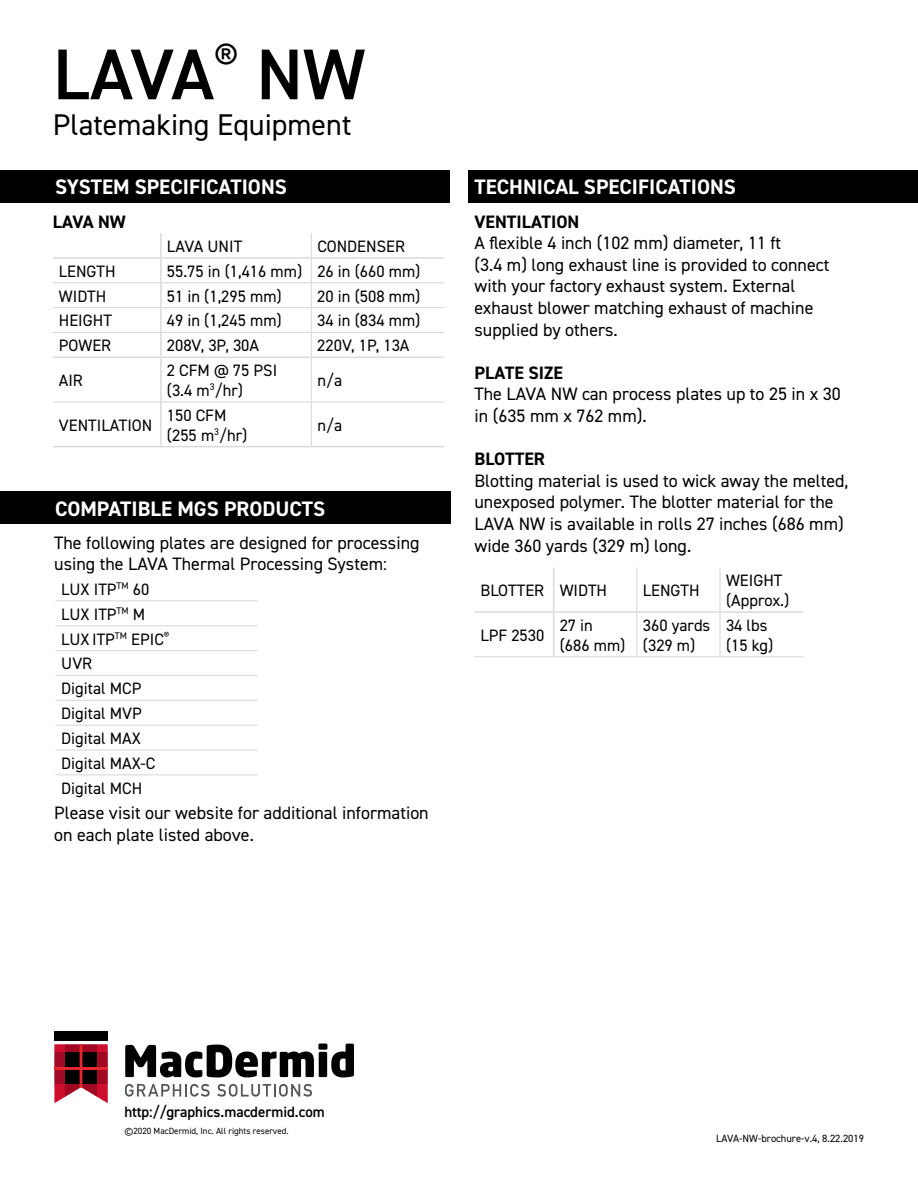
<style>
.page{position:relative;width:918px;height:1188px;background:#fff}
.page>*{position:absolute;margin:0;border:0;box-sizing:border-box;transform-origin:0 0}
.t1{font:600 72px "DIN2014";letter-spacing:-.02em;color:#000}
.t2{font:30px "DIN2014";color:#000}
.t3{font:700 21px "DIN2014";color:#fff}
.t4{font:18px/21.6px "DIN2014";color:#000}
.t5{font:700 18px "DIN2014";color:#000}
.t6{font:16.5px/24.9px "DIN2014";color:#000}
.t7{font:600 15px "DIN2014";color:#000}
.t8{font:10.5px "DIN2014";color:#000}
.t9{font:9px "DIN2014";color:#000}
</style>
<div class="page">
<svg style="left:54px;top:1044px;width:54px;height:59px"></svg>
<div style="left:54px;top:1031px;width:54px;height:9px;background:#000"></div>
<svg style="left:125px;top:1044px;width:229px;height:34px"></svg>
<svg style="left:125px;top:1084px;width:85px;height:13px"></svg>
<svg style="left:217px;top:1084px;width:95px;height:13px"></svg>
<div style="left:0;top:170px;width:450px;height:32px;background:#000"></div>
<div style="left:469px;top:170px;width:449px;height:32px;background:#000"></div>
<div style="left:0;top:491px;width:450px;height:32px;background:#000"></div>
<hr style="left:55px;top:600px;width:203px;height:1px;background:#d9dada">
<hr style="left:55px;top:625px;width:203px;height:1px;background:#d9dada">
<hr style="left:55px;top:650px;width:203px;height:1px;background:#d9dada">
<hr style="left:55px;top:675px;width:203px;height:1px;background:#d9dada">
<hr style="left:55px;top:700px;width:203px;height:1px;background:#d9dada">
<hr style="left:55px;top:725px;width:203px;height:1px;background:#d9dada">
<hr style="left:55px;top:749px;width:203px;height:2px;background:#d9dada">
<hr style="left:55px;top:774px;width:203px;height:1px;background:#d9dada">
<hr style="left:475px;top:611px;width:79px;height:2px;background:#d9dada">
<hr style="left:554px;top:611px;width:82px;height:2px;background:#d9dada">
<hr style="left:637px;top:611px;width:82px;height:2px;background:#d9dada">
<hr style="left:721px;top:611px;width:82px;height:2px;background:#d9dada">
<hr style="left:475px;top:656px;width:79px;height:1px;background:#d9dada">
<hr style="left:554px;top:656px;width:83px;height:1px;background:#d9dada">
<hr style="left:637px;top:656px;width:83px;height:1px;background:#d9dada">
<hr style="left:720px;top:656px;width:83px;height:1px;background:#d9dada">
<hr style="left:636px;top:567px;width:1px;height:45px;background:#d9dada">
<hr style="left:636px;top:612px;width:1px;height:44px;background:#d9dada">
<hr style="left:553px;top:567px;width:1px;height:44px;background:#d9dada">
<hr style="left:553px;top:613px;width:1px;height:43px;background:#d9dada">
<hr style="left:719px;top:567px;width:2px;height:45px;background:#d9dada">
<hr style="left:719px;top:612px;width:2px;height:44px;background:#d9dada">
<hr style="left:53px;top:257px;width:108px;height:2px;background:#d9dada">
<hr style="left:161px;top:257px;width:150px;height:2px;background:#d9dada">
<hr style="left:312px;top:257px;width:132px;height:2px;background:#d9dada">
<hr style="left:53px;top:357px;width:108px;height:1px;background:#d9dada">
<hr style="left:161px;top:357px;width:150px;height:1px;background:#d9dada">
<hr style="left:312px;top:357px;width:132px;height:1px;background:#d9dada">
<hr style="left:53px;top:446px;width:108px;height:1px;background:#d9dada">
<hr style="left:161px;top:446px;width:150px;height:1px;background:#d9dada">
<hr style="left:311px;top:446px;width:133px;height:1px;background:#d9dada">
<hr style="left:53px;top:282px;width:107px;height:1px;background:#d9dada">
<hr style="left:162px;top:282px;width:149px;height:1px;background:#d9dada">
<hr style="left:311px;top:282px;width:133px;height:1px;background:#d9dada">
<hr style="left:53px;top:307px;width:107px;height:1px;background:#d9dada">
<hr style="left:162px;top:307px;width:149px;height:1px;background:#d9dada">
<hr style="left:311px;top:307px;width:133px;height:1px;background:#d9dada">
<hr style="left:53px;top:332px;width:107px;height:1px;background:#d9dada">
<hr style="left:162px;top:332px;width:149px;height:1px;background:#d9dada">
<hr style="left:311px;top:332px;width:133px;height:1px;background:#d9dada">
<hr style="left:53px;top:401px;width:107px;height:2px;background:#d9dada">
<hr style="left:162px;top:401px;width:149px;height:2px;background:#d9dada">
<hr style="left:311px;top:401px;width:133px;height:2px;background:#d9dada">
<svg style="left:311px;top:233px;width:1px;height:124px"></svg>
<hr style="left:311px;top:357px;width:1px;height:44px;background:#d9dada">
<hr style="left:311px;top:403px;width:1px;height:43px;background:#d9dada">
<hr style="left:160px;top:233px;width:2px;height:24px;background:#d9dada">
<hr style="left:160px;top:259px;width:2px;height:24px;background:#d9dada">
<hr style="left:160px;top:283px;width:2px;height:25px;background:#d9dada">
<hr style="left:160px;top:308px;width:2px;height:24px;background:#d9dada">
<hr style="left:160px;top:332px;width:2px;height:25px;background:#d9dada">
<hr style="left:160px;top:358px;width:2px;height:44px;background:#d9dada">
<hr style="left:160px;top:402px;width:2px;height:44px;background:#d9dada">
<h1 class="t1" style="left:53px;top:27px;width:314px">LAVA<sup>®</sup> NW</h1>
<h2 class="t2" style="left:53px;top:106px;width:300px">Platemaking Equipment</h2>
<p class="t3" style="left:55px;top:173px;width:233px">SYSTEM SPECIFICATIONS</p>
<p class="t3" style="left:475px;top:173px;width:263px">TECHNICAL SPECIFICATIONS</p>
<p class="t5" style="left:475px;top:209px;width:106px">VENTILATION</p>
<p class="t4" style="left:475px;top:232px;width:357px">A flexible 4 inch (102 mm) diameter, 11 ft<br>(3.4 m) long exhaust line is provided to connect with your factory exhaust system. External exhaust blower matching exhaust of machine supplied by others.</p>
<p class="t5" style="left:475px;top:361px;width:90px">PLATE SIZE</p>
<p class="t4" style="left:475px;top:383px;width:368px">The LAVA NW can process plates up to 25 in x 30 in (635 mm x 762 mm).</p>
<p class="t5" style="left:475px;top:447px;width:72px">BLOTTER</p>
<p class="t4" style="left:475px;top:470px;width:376px">Blotting material is used to wick away the melted, unexposed polymer. The blotter material for the LAVA NW is available in rolls 27 inches (686 mm) wide 360 yards (329 m) long.</p>
<p class="t5" style="left:53px;top:209px;width:75px">LAVA NW</p>
<p class="t6" style="left:167px;top:233px;width:77px">LAVA UNIT</p>
<p class="t6" style="left:317px;top:233px;width:89px">CONDENSER</p>
<p class="t6" style="left:59px;top:258px;width:58px">LENGTH</p>
<p class="t6" style="left:167px;top:258px;width:255px">55.75 in (1,416 mm) 26 in (660 mm)</p>
<p class="t6" style="left:59px;top:283px;width:49px">WIDTH</p>
<p class="t6" style="left:167px;top:283px;width:117px">51 in (1,295 mm)</p>
<p class="t6" style="left:317px;top:283px;width:105px">20 in (508 mm)</p>
<p class="t6" style="left:59px;top:308px;width:55px">HEIGHT</p>
<p class="t6" style="left:167px;top:308px;width:117px">49 in (1,245 mm)</p>
<p class="t6" style="left:317px;top:308px;width:105px">34 in (834 mm)</p>
<p class="t6" style="left:59px;top:333px;width:54px">POWER</p>
<p class="t6" style="left:167px;top:333px;width:94px">208V, 3P, 30A</p>
<p class="t6" style="left:317px;top:333px;width:94px">220V, 1P, 13A</p>
<p class="t6" style="left:59px;top:368px;width:26px">AIR</p>
<p class="t6" style="left:167px;top:360px;width:112px;line-height:19.8px">2 CFM @ 75 PSI (3.4 m<sup>3</sup>/hr)</p>
<p class="t6" style="left:317px;top:368px;width:26px">n/a</p>
<p class="t6" style="left:59px;top:412px;width:95px">VENTILATION</p>
<p class="t6" style="left:167px;top:405px;width:82px;line-height:19.8px">150 CFM (255 m<sup>3</sup>/hr)</p>
<p class="t6" style="left:317px;top:412px;width:26px">n/a</p>
<p class="t3" style="left:55px;top:494px;width:272px">COMPATIBLE MGS PRODUCTS</p>
<p class="t4" style="left:54px;top:531px;width:367px">The following plates are designed for processing using the LAVA Thermal Processing System:</p>
<p class="t6" style="left:481px;top:578px;width:128px">BLOTTER WIDTH</p>
<p class="t6" style="left:643px;top:578px;width:58px">LENGTH</p>
<p class="t6" style="left:726px;top:570px;width:65px;line-height:19.8px">WEIGHT (Approx.)</p>
<p class="t6" style="left:481px;top:622px;width:65px">LPF 2530</p>
<p class="t6" style="left:560px;top:615px;width:67px;line-height:19.8px">27 in (686 mm)</p>
<p class="t6" style="left:643px;top:615px;width:69px;line-height:19.8px">360 yards (329 m)</p>
<p class="t6" style="left:726px;top:615px;width:49px;line-height:19.8px">34 lbs (15 kg)</p>
<p class="t6" style="left:61px;top:576px;width:110px">LUX ITP<sup>TM</sup> 60<br>LUX ITP<sup>TM</sup> M<br>LUX ITP<sup>TM</sup> EPIC<sup>®<br></sup>UVR<br>Digital MCP<br>Digital MVP<br>Digital MAX<br>Digital MAX-C<br>Digital MCH</p>
<p class="t4" style="left:54px;top:802px;width:376px">Please visit our website for additional information on each plate listed above.</p>
<p class="t7" style="left:125px;top:1102px;width:202px">http://graphics.macdermid.com</p>
<p class="t9" style="left:125px;top:1125px;width:166px">©2020 MacDermid, Inc. All rights reserved.</p>
<p class="t8" style="left:716px;top:1132px;width:149px">LAVA-NW-brochure-v.4, 8.22.2019</p>
</div>
